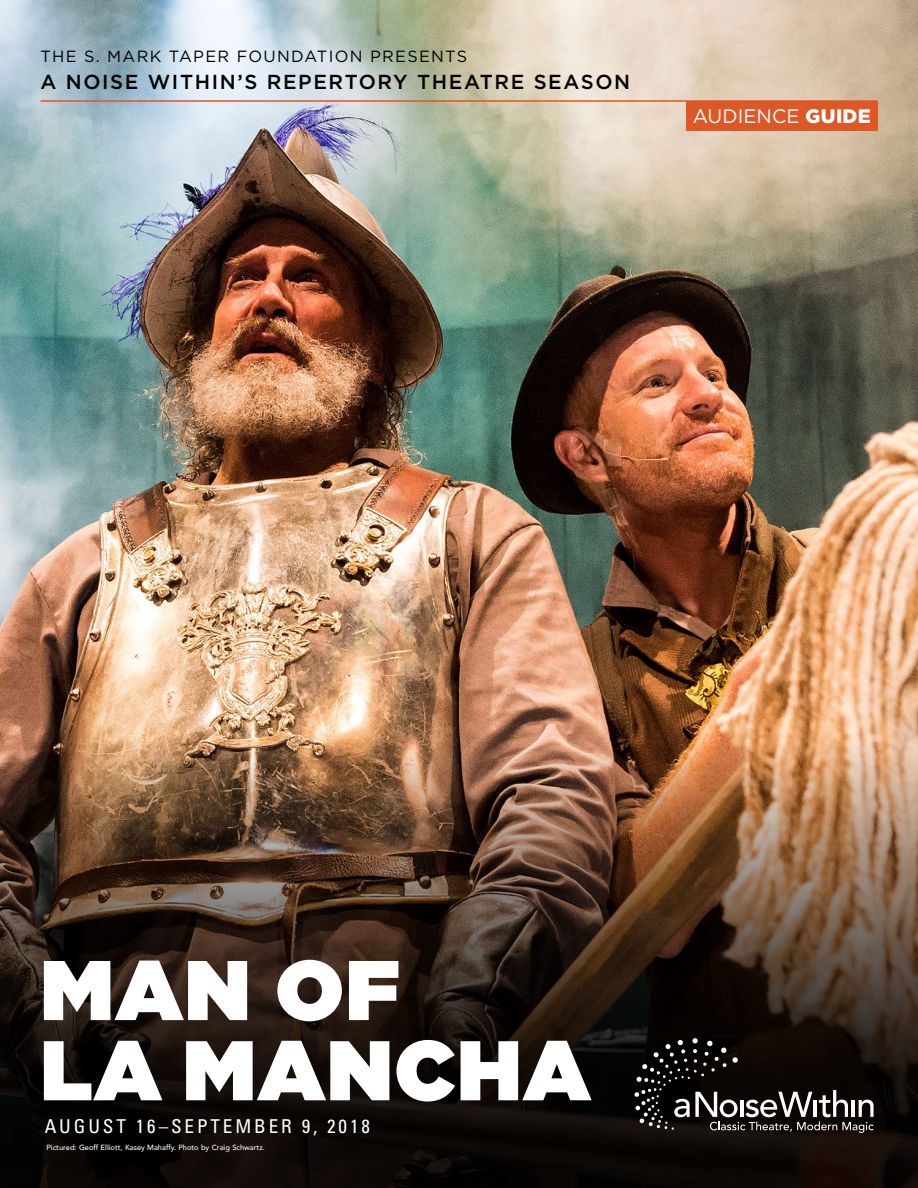
<style>
.page{position:relative;width:918px;height:1188px;background:#fff}
.page>*{position:absolute;margin:0;border:0;box-sizing:border-box;transform-origin:0 0}
.t1{font:900 84.45px/80.2px "Gotham";letter-spacing:.02em;color:#fff}
.t2{font:500 20.25px "Gotham";letter-spacing:.08em;color:#000}
.t3{font:19.5px "Gotham";letter-spacing:.005em;color:#fff}
.t4{font:condensed 19.05px "Univers";letter-spacing:.15em;color:#fff}
.t5{font:16.2px "Gotham";letter-spacing:.08em;color:#000}
.t6{font:500 7.5px "Avenir";color:#fff}
.s1{font-weight:900}
</style>
<div class="page">
<img style="left:0;top:0;width:918px;height:742px">
<img style="left:0;top:742px;width:918px;height:446px">
<svg style="left:634px;top:1038px;width:240px;height:95px;background:#272320"></svg>
<hr style="left:40px;top:100px;width:838px;height:2px;background:#dd5826">
<div style="left:686px;top:101px;width:192px;height:29px;background:#dd5826"></div>
<h3 class="t5" style="left:40px;top:47px;width:428px">THE S. MARK TAPER FOUNDATION PRESENTS</h3>
<h2 class="t2" style="left:40px;top:69px;width:591px">A NOISE WITHIN’S REPERTORY THEATRE SEASON</h2>
<h3 class="t3" style="left:693px;top:105px;width:179px">AUDIENCE <span class="s1">GUIDE</span></h3>
<h1 class="t1" style="left:40px;top:950px;width:552px">MAN OF<br>LA MANCHA</h1>
<h3 class="t4" style="left:45px;top:1114px;width:327px">AUGUST 16–SEPTEMBER 9, 2018</h3>
<p class="t6" style="left:46px;top:1141px;width:220px">Pictured: Geoff Elliott, Kasey Mahaffy. Photo by Craig Schwartz.</p>
</div>
